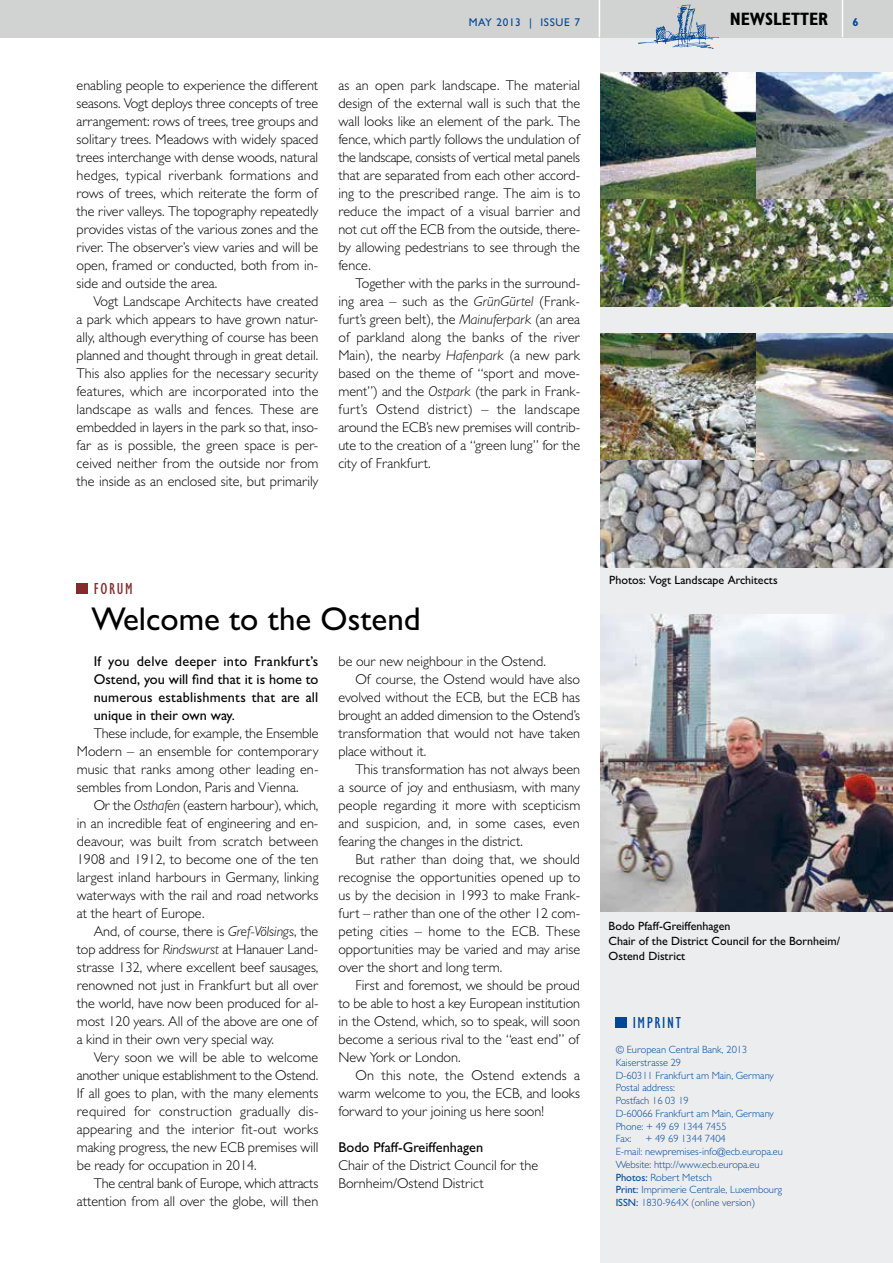
<style>
.page{position:relative;width:893px;height:1263px;background:#fff}
.page>*{position:absolute;margin:0;border:0;box-sizing:border-box;transform-origin:0 0}
.t1{font:500 33px "Gill Sans MT Pro";color:#000}
.t2{font:700 condensed 18px "Gill Sans MT Pro";color:#000}
.t3{font:condensed 16.5px "Gill Sans MT Pro";color:#004896}
.t4{font:condensed 16.5px "Gill Sans MT Pro";color:#842c2d}
.t5{font:300 14.25px/18px "Gill Sans MT Pro";color:#000;text-align:justify}
.t6{font:500 14.25px/18px "Gill Sans MT Pro";color:#000;text-align:justify}
.t7{font:500 12px/15px "Gill Sans MT Pro";color:#000}
.t8{font:500 11.25px "Gill Sans MT Pro";letter-spacing:.06em;color:#004896}
.t9{font:700 11.25px "Gill Sans MT Pro";color:#004896}
.t10{font:300 10.5px/12.8px "Gill Sans MT Pro";color:#004896}
.s1{font-style:italic}
.s2{font-weight:500}
</style>
<div class="page">
<div style="left:600px;top:37px;width:293px;height:1226px;background:#ecedef"></div>
<div style="left:616px;top:1017px;width:11px;height:10px;background:#004896"></div>
<div style="left:77px;top:583px;width:11px;height:11px;background:#842c2d"></div>
<img style="left:600px;top:72px;width:293px;height:234px">
<img style="left:600px;top:333px;width:293px;height:234px">
<img style="left:600px;top:615px;width:293px;height:297px">
<div style="left:0;top:0;width:893px;height:37px;background:#d1d2d2"></div>
<hr style="left:599px;top:0;width:1px;height:37px;background:#fff">
<hr style="left:842px;top:0;width:1px;height:37px;background:#fff">
<svg style="left:638px;top:5px;width:81px;height:44px"></svg>
<p class="t8" style="left:469px;top:15px;width:113px">MAY 2013 | ISSUE 7</p>
<p class="t2" style="left:730px;top:8px;width:100px">NEWSLETTER</p>
<p class="t9" style="left:852px;top:15px;width:8px">6</p>
<p class="t5" style="left:77px;top:76px;width:243px">enabling people to experience the different seasons. Vogt deploys three concepts of tree arrangement: rows of trees, tree groups and solitary trees. Meadows with widely spaced trees interchange with dense woods, natural hedges, typical riverbank formations and rows of trees, which reiterate the form of the river valleys. The topography repeatedly provides vistas of the various zones and the river. The observer’s view varies and will be open, framed or conducted, both from in&shy;side and outside the area.</p>
<p class="t5" style="left:77px;top:292px;width:243px;text-indent:17px">Vogt Landscape Architects have created a park which appears to have grown natur&shy;ally, although everything of course has been planned and thought through in great detail.<br>This also applies for the necessary security features, which are incorporated into the landscape as walls and fences. These are embedded in layers in the park so that, inso&shy;far as is possible, the green space is per&shy;ceived neither from the outside nor from the inside as an enclosed site, but primarily</p>
<p class="t5" style="left:338px;top:76px;width:243px">as an open park landscape. The material design of the external wall is such that the wall looks like an element of the park. The fence, which partly follows the undulation of the landscape, consists of vertical metal panels that are separated from each other accord&shy;ing to the prescribed range. The aim is to reduce the impact of a visual barrier and not cut off the ECB from the outside, there&shy;by allowing pedestrians to see through the fence.</p>
<p class="t5" style="left:338px;top:274px;width:243px;text-indent:17px">Together with the parks in the surround&shy;ing area – such as the <span class="s1">GrünGürtel</span> (Frank&shy;furt’s green belt), the <span class="s1">Mainuferpark</span> (an area of parkland along the banks of the river Main), the nearby <span class="s1">Hafenpark</span> (a new park based on the theme of “sport and move&shy;ment”) and the <span class="s1">Ostpark</span> (the park in Frank&shy;furt’s Ostend district) – the landscape around the ECB’s new premises will contrib&shy;ute to the creation of a “green lung” for the city of Frankfurt.</p>
<p class="t4" style="left:94px;top:579px;width:41px">FORUM</p>
<h1 class="t1" style="left:92px;top:599px;width:331px">Welcome to the Ostend</h1>
<p class="t6" style="left:94px;top:652px;width:226px">If you delve deeper into Frankfurt’s Ostend, you will find that it is home to numerous establishments that are all unique in their own way.</p>
<p class="t5" style="left:77px;top:724px;width:243px;text-indent:17px">These include, for example, the Ensemble Modern – an ensemble for contemporary music that ranks among other leading en&shy;sembles from London, Paris and Vienna.</p>
<p class="t5" style="left:77px;top:796px;width:243px;text-indent:17px">Or the <span class="s1">Osthafen</span> (eastern harbour), which, in an incredible feat of engineering and en&shy;deavour, was built from scratch between 1908 and 1912, to become one of the ten largest inland harbours in Germany, linking waterways with the rail and road networks at the heart of Europe.</p>
<p class="t5" style="left:77px;top:922px;width:243px;text-indent:17px">And, of course, there is <span class="s1">Gref-Völsings</span>, the top address for <span class="s1">Rindswurst</span> at Hanauer Land&shy;strasse 132, where excellent beef sausages, renowned not just in Frankfurt but all over the world, have now been produced for al&shy;most 120 years. All of the above are one of a kind in their own very special way.</p>
<p class="t5" style="left:77px;top:1048px;width:243px;text-indent:17px">Very soon we will be able to welcome another unique establishment to the Ostend.<br>If all goes to plan, with the many elements required for construction gradually dis&shy;appearing and the interior fit-out works making progress, the new ECB premises will be ready for occupation in 2014.</p>
<p class="t5" style="left:77px;top:1174px;width:243px;text-align:right">The central bank of Europe, which attracts attention from all over the globe, will then</p>
<p class="t5" style="left:338px;top:652px;width:209px">be our new neighbour in the Ostend.</p>
<p class="t5" style="left:355px;top:670px;width:226px">Of course, the Ostend would have also</p>
<p class="t5" style="left:338px;top:688px;width:243px">evolved without the ECB, but the ECB has</p>
<p class="t5" style="left:338px;top:706px;width:243px">brought an added dimension to the Ostend’s</p>
<p class="t5" style="left:338px;top:724px;width:243px">transformation that would not have taken</p>
<p class="t5" style="left:338px;top:742px;width:89px">place without it.</p>
<p class="t5" style="left:355px;top:760px;width:226px">This transformation has not always been</p>
<p class="t5" style="left:338px;top:778px;width:243px">a source of joy and enthusiasm, with many</p>
<p class="t5" style="left:338px;top:796px;width:243px">people regarding it more with scepticism</p>
<p class="t5" style="left:338px;top:814px;width:243px">and suspicion, and, in some cases, even</p>
<p class="t5" style="left:338px;top:832px;width:186px">fearing the changes in the district.</p>
<p class="t5" style="left:355px;top:850px;width:226px">But rather than doing that, we should</p>
<p class="t5" style="left:338px;top:868px;width:243px">recognise the opportunities opened up to</p>
<p class="t5" style="left:338px;top:886px;width:243px">us by the decision in 1993 to make Frank-</p>
<p class="t5" style="left:338px;top:904px;width:243px">furt – rather than one of the other 12 com-</p>
<p class="t5" style="left:338px;top:922px;width:243px">peting cities – home to the ECB. These</p>
<p class="t5" style="left:338px;top:940px;width:243px">opportunities may be varied and may arise</p>
<p class="t5" style="left:338px;top:958px;width:165px">over the short and long term.</p>
<p class="t5" style="left:355px;top:976px;width:226px">First and foremost, we should be proud</p>
<p class="t5" style="left:338px;top:994px;width:243px">to be able to host a key European institution</p>
<p class="t5" style="left:338px;top:1012px;width:243px">in the Ostend, which, so to speak, will soon</p>
<p class="t5" style="left:338px;top:1030px;width:243px">become a serious rival to the “east end” of</p>
<p class="t5" style="left:338px;top:1048px;width:124px">New York or London.</p>
<p class="t5" style="left:355px;top:1066px;width:226px">On this note, the Ostend extends a</p>
<p class="t5" style="left:338px;top:1084px;width:243px">warm welcome to you, the ECB, and looks</p>
<p class="t5" style="left:338px;top:1102px;width:207px">forward to your joining us here soon!</p>
<p class="t6" style="left:338px;top:1138px;width:146px">Bodo Pfaff-Greiffenhagen</p>
<p class="t5" style="left:338px;top:1156px;width:201px">Chair of the District Council for the<br>Bornheim/Ostend District</p>
<p class="t7" style="left:609px;top:573px;width:170px">Photos: Vogt Landscape Architects</p>
<p class="t7" style="left:609px;top:918px;width:233px">Bodo Pfaff-Greiffenhagen<br>Chair of the District Council for the Bornheim/<br>Ostend District</p>
<p class="t3" style="left:628px;top:1012px;width:34px">IMPRINT</p>
<p class="t10" style="left:616px;top:1043px;width:160px">© European Central Bank, 2013<br>Kaiserstrasse 29<br>D-60311 Frankfurt am Main, Germany<br>Postal address:<br>Postfach 16 03 19<br>D-60066 Frankfurt am Main, Germany<br>Phone: + 49 69 1344 7455<br>Fax:</p>
<p class="t10" style="left:616px;top:1132px;width:169px;text-indent:30px">+ 49 69 1344 7404<br>E-mail: newpremises-info@ecb.europa.eu<br>Website: http://www.ecb.europa.eu<br><span class="s2">Photos:</span> Robert Metsch<br><span class="s2">Print:</span> Imprimerie Centrale, Luxembourg<br><span class="s2">ISSN:</span> 1830-964X (online version)</p>
</div>
